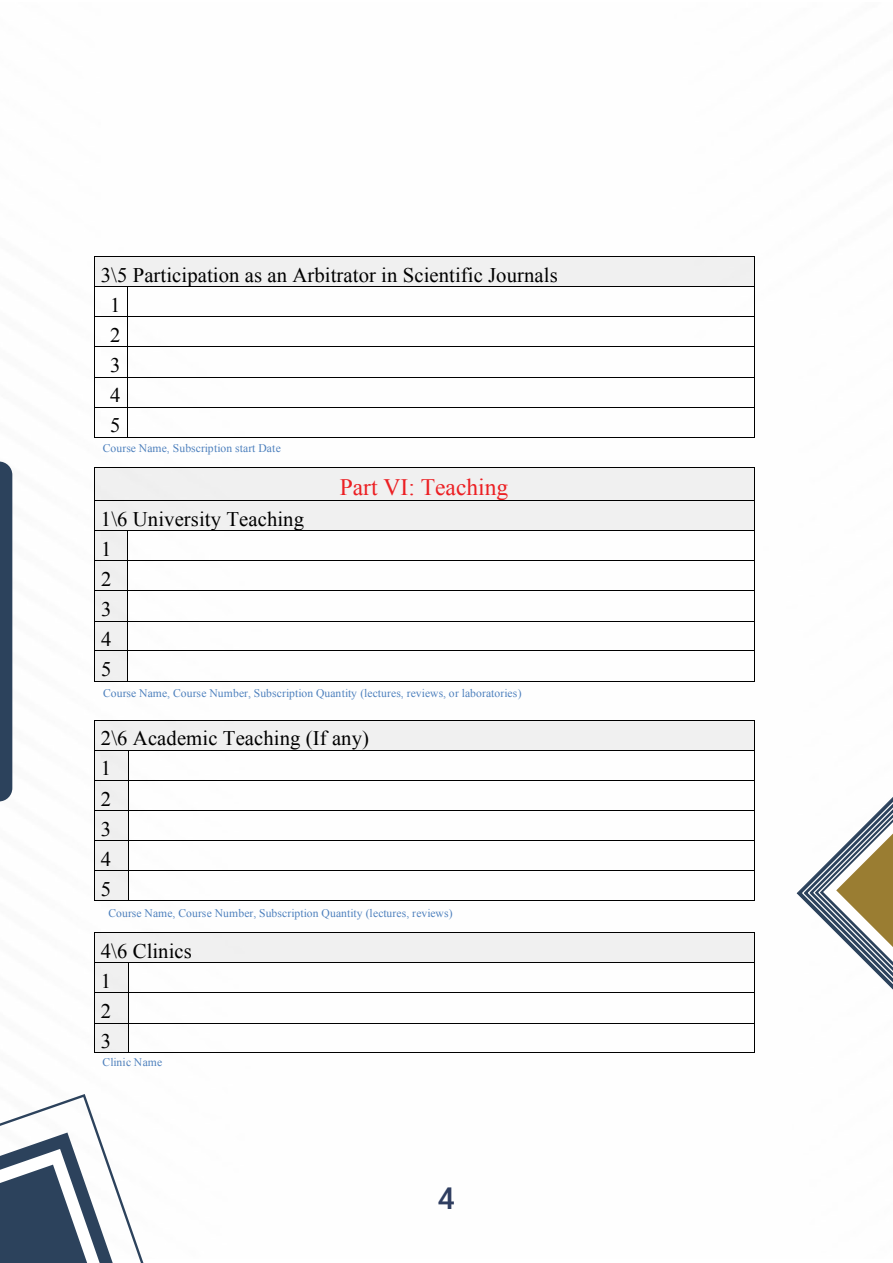
<style>
.page{position:relative;width:893px;height:1263px;background:#fff}
.page>*{position:absolute;margin:0;border:0;box-sizing:border-box;transform-origin:0 0}
.t1{font:500 30px "Roboto";color:#2f3e60}
.t2{font:23.55px "Times New Roman";color:#ed2024}
.t3{font:20.7px/30px "Times New Roman";letter-spacing:.005em;color:#000}
.t4{font:11.55px "Times New Roman";letter-spacing:.015em;color:#4e81be}
</style>
<div class="page">
<div style="left:0;top:461px;width:12px;height:340px;background:#2c425c"></div>
<svg style="left:796px;top:797px;width:97px;height:193px"></svg>
<svg style="left:0;top:1094px;width:144px;height:169px"></svg>
<div style="left:94px;top:257px;width:660px;height:30px;background:#f1f1f1"></div>
<hr style="left:94px;top:257px;width:660px;height:1px;background:#000">
<hr style="left:94px;top:257px;width:1px;height:30px;background:#000">
<hr style="left:754px;top:257px;width:1px;height:30px;background:#000">
<hr style="left:94px;top:287px;width:34px;height:1px;background:#000">
<hr style="left:128px;top:287px;width:626px;height:1px;background:#000">
<svg style="left:94px;top:288px;width:1px;height:28px"></svg>
<hr style="left:94px;top:316px;width:34px;height:1px;background:#000">
<hr style="left:128px;top:316px;width:626px;height:1px;background:#000">
<svg style="left:754px;top:287px;width:1px;height:30px"></svg>
<hr style="left:94px;top:317px;width:1px;height:30px;background:#000">
<hr style="left:128px;top:317px;width:1px;height:30px;background:#000">
<hr style="left:754px;top:317px;width:1px;height:30px;background:#000">
<hr style="left:94px;top:347px;width:34px;height:1px;background:#000">
<hr style="left:128px;top:347px;width:626px;height:1px;background:#000">
<hr style="left:94px;top:347px;width:1px;height:30px;background:#000">
<hr style="left:128px;top:347px;width:1px;height:30px;background:#000">
<hr style="left:754px;top:347px;width:1px;height:30px;background:#000">
<hr style="left:94px;top:377px;width:34px;height:1px;background:#000">
<hr style="left:128px;top:377px;width:626px;height:1px;background:#000">
<hr style="left:94px;top:377px;width:1px;height:30px;background:#000">
<hr style="left:128px;top:377px;width:1px;height:30px;background:#000">
<hr style="left:754px;top:377px;width:1px;height:30px;background:#000">
<hr style="left:94px;top:407px;width:34px;height:1px;background:#000">
<hr style="left:128px;top:407px;width:626px;height:1px;background:#000">
<hr style="left:94px;top:407px;width:1px;height:30px;background:#000">
<hr style="left:94px;top:437px;width:34px;height:1px;background:#000">
<hr style="left:128px;top:407px;width:1px;height:30px;background:#000">
<hr style="left:128px;top:437px;width:626px;height:1px;background:#000">
<hr style="left:754px;top:407px;width:1px;height:30px;background:#000">
<div style="left:94px;top:468px;width:660px;height:32px;background:#f1f1f1"></div>
<hr style="left:94px;top:467px;width:660px;height:1px;background:#000">
<hr style="left:94px;top:468px;width:1px;height:32px;background:#000">
<hr style="left:754px;top:468px;width:1px;height:32px;background:#000">
<div style="left:94px;top:501px;width:660px;height:29px;background:#f1f1f1"></div>
<hr style="left:94px;top:500px;width:660px;height:1px;background:#000">
<div style="left:94px;top:531px;width:33px;height:29px;background:#f1f1f1"></div>
<hr style="left:94px;top:530px;width:34px;height:1px;background:#000">
<hr style="left:128px;top:530px;width:626px;height:1px;background:#000">
<div style="left:94px;top:561px;width:33px;height:30px;background:#f1f1f1"></div>
<svg style="left:94px;top:501px;width:1px;height:59px"></svg>
<hr style="left:94px;top:560px;width:34px;height:1px;background:#000">
<hr style="left:128px;top:560px;width:626px;height:1px;background:#000">
<svg style="left:754px;top:500px;width:1px;height:61px"></svg>
<hr style="left:94px;top:561px;width:1px;height:30px;background:#000">
<hr style="left:128px;top:561px;width:1px;height:30px;background:#000">
<hr style="left:754px;top:561px;width:1px;height:30px;background:#000">
<div style="left:94px;top:591px;width:33px;height:30px;background:#f1f1f1"></div>
<hr style="left:94px;top:591px;width:34px;height:1px;background:#000">
<hr style="left:128px;top:591px;width:626px;height:1px;background:#000">
<hr style="left:94px;top:591px;width:1px;height:30px;background:#000">
<hr style="left:128px;top:591px;width:1px;height:30px;background:#000">
<hr style="left:754px;top:591px;width:1px;height:30px;background:#000">
<div style="left:94px;top:621px;width:33px;height:30px;background:#f1f1f1"></div>
<hr style="left:94px;top:621px;width:34px;height:1px;background:#000">
<hr style="left:128px;top:621px;width:626px;height:1px;background:#000">
<hr style="left:94px;top:621px;width:1px;height:30px;background:#000">
<hr style="left:128px;top:621px;width:1px;height:30px;background:#000">
<hr style="left:754px;top:621px;width:1px;height:30px;background:#000">
<div style="left:94px;top:651px;width:33px;height:30px;background:#f1f1f1"></div>
<hr style="left:94px;top:651px;width:34px;height:1px;background:#000">
<hr style="left:128px;top:651px;width:626px;height:1px;background:#000">
<hr style="left:94px;top:651px;width:1px;height:30px;background:#000">
<hr style="left:94px;top:681px;width:34px;height:1px;background:#000">
<hr style="left:128px;top:651px;width:1px;height:30px;background:#000">
<hr style="left:128px;top:681px;width:626px;height:1px;background:#000">
<hr style="left:754px;top:651px;width:1px;height:30px;background:#000">
<div style="left:94px;top:720px;width:660px;height:30px;background:#f1f1f1"></div>
<hr style="left:94px;top:720px;width:660px;height:1px;background:#000">
<hr style="left:94px;top:720px;width:1px;height:30px;background:#000">
<hr style="left:754px;top:720px;width:1px;height:30px;background:#000">
<div style="left:94px;top:751px;width:34px;height:29px;background:#f1f1f1"></div>
<hr style="left:94px;top:750px;width:34px;height:1px;background:#000">
<hr style="left:129px;top:750px;width:625px;height:1px;background:#000">
<div style="left:94px;top:781px;width:34px;height:29px;background:#f1f1f1"></div>
<hr style="left:94px;top:780px;width:34px;height:1px;background:#000">
<hr style="left:129px;top:780px;width:625px;height:1px;background:#000">
<div style="left:94px;top:811px;width:34px;height:29px;background:#f1f1f1"></div>
<hr style="left:94px;top:810px;width:34px;height:1px;background:#000">
<hr style="left:129px;top:810px;width:625px;height:1px;background:#000">
<div style="left:94px;top:841px;width:34px;height:29px;background:#f1f1f1"></div>
<hr style="left:94px;top:840px;width:34px;height:1px;background:#000">
<hr style="left:129px;top:840px;width:625px;height:1px;background:#000">
<div style="left:94px;top:871px;width:34px;height:30px;background:#f1f1f1"></div>
<svg style="left:94px;top:751px;width:1px;height:119px"></svg>
<hr style="left:94px;top:870px;width:34px;height:1px;background:#000">
<svg style="left:128px;top:750px;width:1px;height:121px"></svg>
<hr style="left:129px;top:870px;width:625px;height:1px;background:#000">
<svg style="left:754px;top:750px;width:1px;height:121px"></svg>
<hr style="left:94px;top:871px;width:1px;height:30px;background:#000">
<hr style="left:94px;top:901px;width:34px;height:1px;background:#000">
<hr style="left:128px;top:871px;width:1px;height:30px;background:#000">
<hr style="left:129px;top:901px;width:625px;height:1px;background:#000">
<hr style="left:754px;top:871px;width:1px;height:30px;background:#000">
<div style="left:94px;top:933px;width:660px;height:29px;background:#f1f1f1"></div>
<hr style="left:94px;top:932px;width:660px;height:1px;background:#000">
<div style="left:94px;top:963px;width:34px;height:29px;background:#f1f1f1"></div>
<hr style="left:94px;top:962px;width:34px;height:1px;background:#000">
<hr style="left:129px;top:962px;width:625px;height:1px;background:#000">
<div style="left:94px;top:993px;width:34px;height:30px;background:#f1f1f1"></div>
<svg style="left:94px;top:933px;width:1px;height:59px"></svg>
<hr style="left:94px;top:992px;width:34px;height:1px;background:#000">
<svg style="left:128px;top:962px;width:1px;height:31px"></svg>
<hr style="left:129px;top:992px;width:625px;height:1px;background:#000">
<svg style="left:754px;top:932px;width:1px;height:61px"></svg>
<hr style="left:94px;top:993px;width:1px;height:30px;background:#000">
<hr style="left:128px;top:993px;width:1px;height:30px;background:#000">
<hr style="left:754px;top:993px;width:1px;height:30px;background:#000">
<div style="left:94px;top:1023px;width:34px;height:29px;background:#f1f1f1"></div>
<hr style="left:94px;top:1023px;width:34px;height:1px;background:#000">
<hr style="left:129px;top:1023px;width:625px;height:1px;background:#000">
<svg style="left:94px;top:1024px;width:1px;height:28px"></svg>
<hr style="left:94px;top:1052px;width:34px;height:1px;background:#000">
<svg style="left:128px;top:1023px;width:1px;height:30px"></svg>
<hr style="left:129px;top:1052px;width:625px;height:1px;background:#000">
<svg style="left:754px;top:1023px;width:1px;height:30px"></svg>
<h3 class="t3" style="left:110px;top:260px;width:449px;text-indent:-9px">3\5 Participation as an Arbitrator in Scientific Journals<br>1<br>2<br>3<br>4<br>5</h3>
<p class="t4" style="left:103px;top:440px;width:180px">Course Name, Subscription start Date</p>
<h3 class="t3" style="left:101px;top:503px;width:205px">1\6 University Teaching<br>1<br>2<br>3<br>4<br>5</h3>
<h2 class="t2" style="left:340px;top:472px;width:170px">Part VI: Teaching</h2>
<p class="t4" style="left:103px;top:685px;width:420px">Course Name, Course Number, Subscription Quantity (lectures, reviews, or laboratories)</p>
<h3 class="t3" style="left:101px;top:723px;width:270px">2\6 Academic Teaching (If any)<br>1<br>2<br>3<br>4<br>5</h3>
<p class="t4" style="left:108px;top:906px;width:346px">Course Name, Course Number, Subscription Quantity (lectures, reviews)</p>
<h3 class="t3" style="left:101px;top:935px;width:93px">4\6 Clinics<br>1<br>2<br>3</h3>
<p class="t4" style="left:102px;top:1054px;width:61px">Clinic Name</p>
<h1 class="t1" style="left:438px;top:1177px;width:19px">4</h1>
</div>
